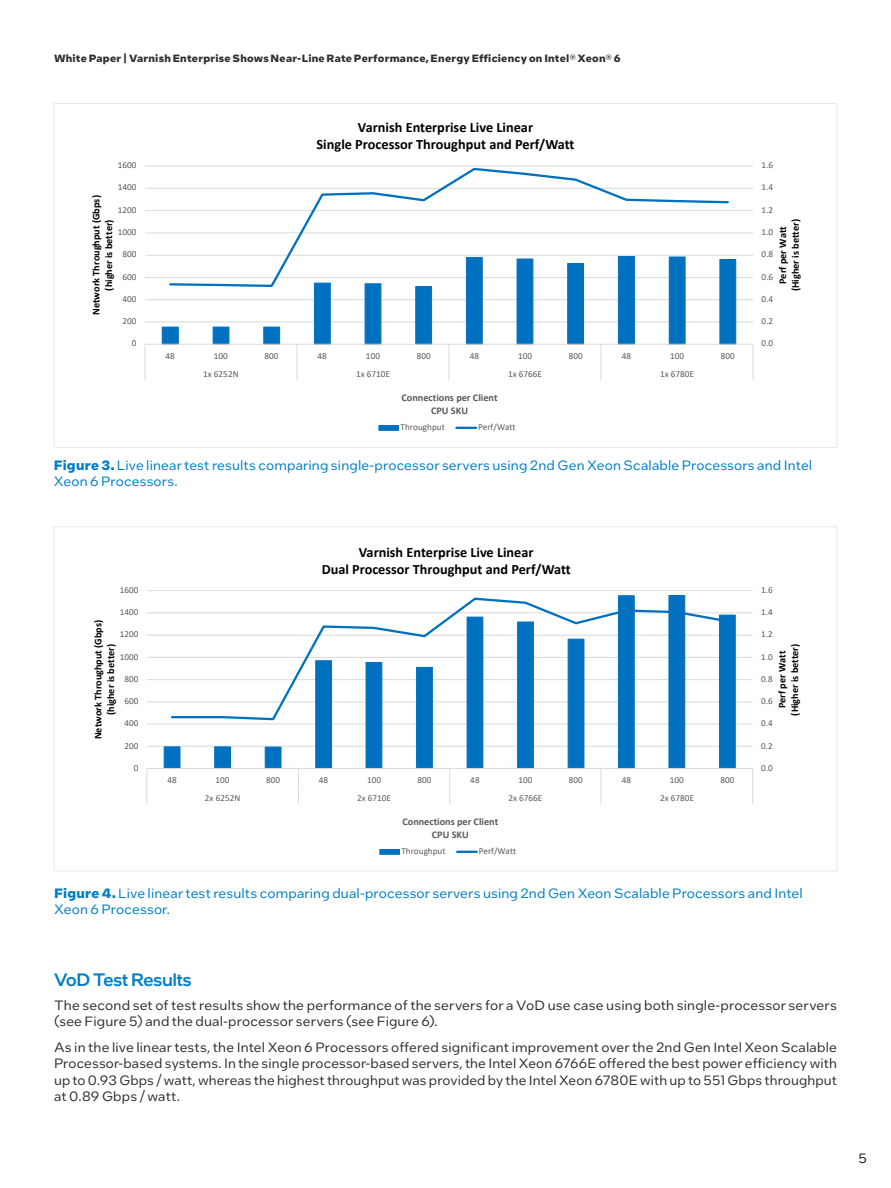
<style>
.page{position:relative;width:891px;height:1188px;background:#fff}
.page>*{position:absolute;margin:0;border:0;box-sizing:border-box;transform-origin:0 0}
.CopyHeaderBlue{font:500 18px "Intel One Display";color:#007ec5}
.t1{font:700 14.25px/17.4px "Calibri";color:#000;text-align:center}
.MainCopy___Caption{font:13.5px/16.5px "Intel One Text";letter-spacing:.01em;color:#2d2f2e}
.MainCopy___Caption-2{font:13.5px/16.5px "Intel One Text";letter-spacing:.01em;color:#007ec5}
.Table_of_Contents{font:13.5px "Intel One Text";color:#231f20}
.Document_Header{font:700 10.5px "Intel One Text";letter-spacing:.02em;color:#2d2f2e}
.t2{font:700 10.2px/12.5px "Calibri";color:#000;text-align:center}
.t3{font:700 10.2px/12.5px "Calibri";color:#595959;text-align:center}
.t4{font:9.15px "Calibri";letter-spacing:.005em;color:#595959}
.s1{font-weight:700}
</style>
<div class="page">
<hr style="left:145px;top:322px;width:608px;height:1px;background:#d9d9d9">
<hr style="left:145px;top:299px;width:608px;height:1px;background:#d9d9d9">
<hr style="left:145px;top:277px;width:608px;height:1px;background:#d9d9d9">
<hr style="left:145px;top:255px;width:608px;height:1px;background:#d9d9d9">
<hr style="left:145px;top:233px;width:608px;height:1px;background:#d9d9d9">
<hr style="left:145px;top:210px;width:608px;height:1px;background:#d9d9d9">
<hr style="left:145px;top:188px;width:608px;height:1px;background:#d9d9d9">
<hr style="left:145px;top:166px;width:608px;height:1px;background:#d9d9d9">
<svg style="left:161px;top:259px;width:576px;height:85px"></svg>
<hr style="left:145px;top:344px;width:608px;height:1px;background:#d9d9d9">
<svg style="left:145px;top:345px;width:1px;height:35px"></svg>
<svg style="left:297px;top:345px;width:1px;height:35px"></svg>
<svg style="left:449px;top:345px;width:1px;height:35px"></svg>
<svg style="left:601px;top:345px;width:1px;height:35px"></svg>
<svg style="left:753px;top:344px;width:1px;height:36px"></svg>
<svg style="left:168px;top:167px;width:562px;height:121px"></svg>
<div style="left:379px;top:425px;width:20px;height:5px;background:#0070c0"></div>
<div style="left:379px;top:425px;width:20px;height:6px;border:1px solid #0070c0"></div>
<hr style="left:456px;top:427px;width:20px;height:2px;background:#0070c0">
<hr style="left:147px;top:746px;width:606px;height:1px;background:#d9d9d9">
<hr style="left:147px;top:724px;width:606px;height:1px;background:#d9d9d9">
<hr style="left:147px;top:702px;width:606px;height:1px;background:#d9d9d9">
<hr style="left:147px;top:679px;width:606px;height:1px;background:#d9d9d9">
<hr style="left:147px;top:657px;width:606px;height:1px;background:#d9d9d9">
<hr style="left:147px;top:635px;width:606px;height:1px;background:#d9d9d9">
<hr style="left:147px;top:612px;width:606px;height:1px;background:#d9d9d9">
<hr style="left:147px;top:590px;width:606px;height:1px;background:#d9d9d9">
<svg style="left:163px;top:595px;width:573px;height:173px"></svg>
<hr style="left:147px;top:768px;width:606px;height:1px;background:#d9d9d9">
<svg style="left:146px;top:768px;width:1px;height:36px"></svg>
<svg style="left:298px;top:769px;width:1px;height:35px"></svg>
<svg style="left:449px;top:769px;width:1px;height:35px"></svg>
<svg style="left:601px;top:769px;width:1px;height:35px"></svg>
<svg style="left:752px;top:769px;width:1px;height:35px"></svg>
<svg style="left:170px;top:596px;width:560px;height:126px"></svg>
<div style="left:380px;top:849px;width:19px;height:5px;background:#0070c0"></div>
<div style="left:379px;top:849px;width:21px;height:6px;border:1px solid #0070c0"></div>
<hr style="left:457px;top:851px;width:20px;height:2px;background:#0070c0">
<p class="Document_Header" style="left:54px;top:51px;width:568px">White Paper | Varnish Enterprise Shows Near-Line Rate Performance, Energy Efficiency on Intel® Xeon® 6</p>
<p class="t1" style="left:317px;top:118px;width:260px">Varnish Enterprise Live Linear<br>Single Processor Throughput and Perf/Watt</p>
<p class="t4" style="left:118px;top:159px;width:20px">1600</p>
<p class="t4" style="left:762px;top:159px;width:13px">1.6</p>
<p class="t4" style="left:118px;top:181px;width:20px">1400</p>
<p class="t4" style="left:762px;top:181px;width:13px">1.4</p>
<p class="t2" style="left:90px;top:315px;width:121px;rotate:-90deg">Network Throughput (Gbps) (higher is better)</p>
<p class="t4" style="left:118px;top:203px;width:20px">1200</p>
<p class="t4" style="left:118px;top:226px;width:20px">1000</p>
<p class="t4" style="left:122px;top:248px;width:16px">800</p>
<p class="t4" style="left:122px;top:270px;width:16px">600</p>
<p class="t4" style="left:122px;top:293px;width:16px">400</p>
<p class="t4" style="left:762px;top:203px;width:13px">1.2</p>
<p class="t2" style="left:776px;top:291px;width:74px;rotate:-90deg">Perf per Watt (Higher is better)</p>
<p class="t4" style="left:762px;top:226px;width:13px">1.0</p>
<p class="t4" style="left:762px;top:248px;width:13px">0.8</p>
<p class="t4" style="left:762px;top:270px;width:13px">0.6</p>
<p class="t4" style="left:762px;top:293px;width:13px">0.4</p>
<p class="t4" style="left:122px;top:315px;width:16px">200</p>
<p class="t4" style="left:762px;top:315px;width:13px">0.2</p>
<p class="t4" style="left:132px;top:337px;width:6px">0</p>
<p class="t4" style="left:762px;top:337px;width:13px">0.0</p>
<p class="t4" style="left:166px;top:350px;width:11px">48</p>
<p class="t4" style="left:214px;top:350px;width:16px">100</p>
<p class="t4" style="left:265px;top:350px;width:16px">800</p>
<p class="t4" style="left:318px;top:350px;width:11px">48</p>
<p class="t4" style="left:366px;top:350px;width:16px">100</p>
<p class="t4" style="left:417px;top:350px;width:16px">800</p>
<p class="t4" style="left:470px;top:350px;width:11px">48</p>
<p class="t4" style="left:518px;top:350px;width:16px">100</p>
<p class="t4" style="left:569px;top:350px;width:16px">800</p>
<p class="t4" style="left:622px;top:350px;width:11px">48</p>
<p class="t4" style="left:670px;top:350px;width:16px">100</p>
<p class="t4" style="left:721px;top:350px;width:16px">800</p>
<p class="t4" style="left:203px;top:367px;width:37px">1x 6252N</p>
<p class="t4" style="left:356px;top:367px;width:35px">1x 6710E</p>
<p class="t4" style="left:508px;top:367px;width:35px">1x 6766E</p>
<p class="t4" style="left:660px;top:367px;width:35px">1x 6780E</p>
<p class="t3" style="left:402px;top:392px;width:98px">Connections per Client<br>CPU SKU</p>
<p class="t4" style="left:401px;top:421px;width:46px">Throughput</p>
<p class="t4" style="left:478px;top:421px;width:39px">Perf/Watt</p>
<p class="MainCopy___Caption-2" style="left:54px;top:457px;width:760px"><span class="s1">Figure 3.</span> Live linear test results comparing single-processor servers using 2nd Gen Xeon Scalable Processors and Intel<br>Xeon 6 Processors.</p>
<p class="t1" style="left:322px;top:543px;width:251px">Varnish Enterprise Live Linear<br>Dual Processor Throughput and Perf/Watt</p>
<p class="t4" style="left:120px;top:583px;width:20px">1600</p>
<p class="t4" style="left:761px;top:583px;width:13px">1.6</p>
<p class="t4" style="left:120px;top:606px;width:20px">1400</p>
<p class="t4" style="left:761px;top:606px;width:13px">1.4</p>
<p class="t2" style="left:92px;top:739px;width:121px;rotate:-90deg">Network Throughput (Gbps) (higher is better)</p>
<p class="t4" style="left:120px;top:628px;width:20px">1200</p>
<p class="t4" style="left:120px;top:650px;width:20px">1000</p>
<p class="t4" style="left:124px;top:672px;width:15px">800</p>
<p class="t4" style="left:124px;top:695px;width:15px">600</p>
<p class="t4" style="left:124px;top:717px;width:15px">400</p>
<p class="t4" style="left:761px;top:628px;width:13px">1.2</p>
<p class="t2" style="left:776px;top:716px;width:73px;rotate:-90deg">Perf per Watt (Higher is better)</p>
<p class="t4" style="left:761px;top:650px;width:13px">1.0</p>
<p class="t4" style="left:761px;top:672px;width:13px">0.8</p>
<p class="t4" style="left:761px;top:695px;width:13px">0.6</p>
<p class="t4" style="left:761px;top:717px;width:13px">0.4</p>
<p class="t4" style="left:124px;top:739px;width:15px">200</p>
<p class="t4" style="left:761px;top:739px;width:13px">0.2</p>
<p class="t4" style="left:134px;top:761px;width:6px">0</p>
<p class="t4" style="left:761px;top:761px;width:13px">0.0</p>
<p class="t4" style="left:167px;top:774px;width:11px">48</p>
<p class="t4" style="left:216px;top:774px;width:15px">100</p>
<p class="t4" style="left:266px;top:774px;width:15px">800</p>
<p class="t4" style="left:319px;top:774px;width:11px">48</p>
<p class="t4" style="left:367px;top:774px;width:15px">100</p>
<p class="t4" style="left:418px;top:774px;width:15px">800</p>
<p class="t4" style="left:470px;top:774px;width:11px">48</p>
<p class="t4" style="left:518px;top:774px;width:15px">100</p>
<p class="t4" style="left:569px;top:774px;width:15px">800</p>
<p class="t4" style="left:622px;top:774px;width:11px">48</p>
<p class="t4" style="left:670px;top:774px;width:15px">100</p>
<p class="t4" style="left:720px;top:774px;width:15px">800</p>
<p class="t4" style="left:205px;top:792px;width:37px">2x 6252N</p>
<p class="t4" style="left:357px;top:792px;width:35px">2x 6710E</p>
<p class="t4" style="left:509px;top:792px;width:35px">2x 6766E</p>
<p class="t4" style="left:660px;top:792px;width:35px">2x 6780E</p>
<p class="t3" style="left:402px;top:816px;width:97px">Connections per Client<br>CPU SKU</p>
<p class="t4" style="left:401px;top:845px;width:46px">Throughput</p>
<p class="t4" style="left:479px;top:845px;width:39px">Perf/Watt</p>
<p class="MainCopy___Caption-2" style="left:54px;top:884px;width:750px"><span class="s1">Figure 4.</span> Live linear test results comparing dual-processor servers using 2nd Gen Xeon Scalable Processors and Intel<br>Xeon 6 Processor.</p>
<p class="CopyHeaderBlue" style="left:54px;top:969px;width:139px">VoD Test Results</p>
<p class="MainCopy___Caption" style="left:54px;top:996px;width:784px">The second set of test results show the performance of the servers for a VoD use case using both single-processor servers (see Figure 5) and the dual-processor servers (see Figure 6).</p>
<p class="MainCopy___Caption" style="left:54px;top:1038px;width:785px;text-align:justify">As in the live linear tests, the Intel Xeon 6 Processors offered significant improvement over the 2nd Gen Intel Xeon Scalable Processor-based systems. In the single processor-based servers, the Intel Xeon 6766E offered the best power efficiency with up to 0.93 Gbps / watt, whereas the highest throughput was provided by the Intel Xeon 6780E with up to 551 Gbps throughput at 0.89 Gbps / watt.</p>
<p class="Table_of_Contents" style="left:858px;top:1150px;width:10px">5</p>
</div>
